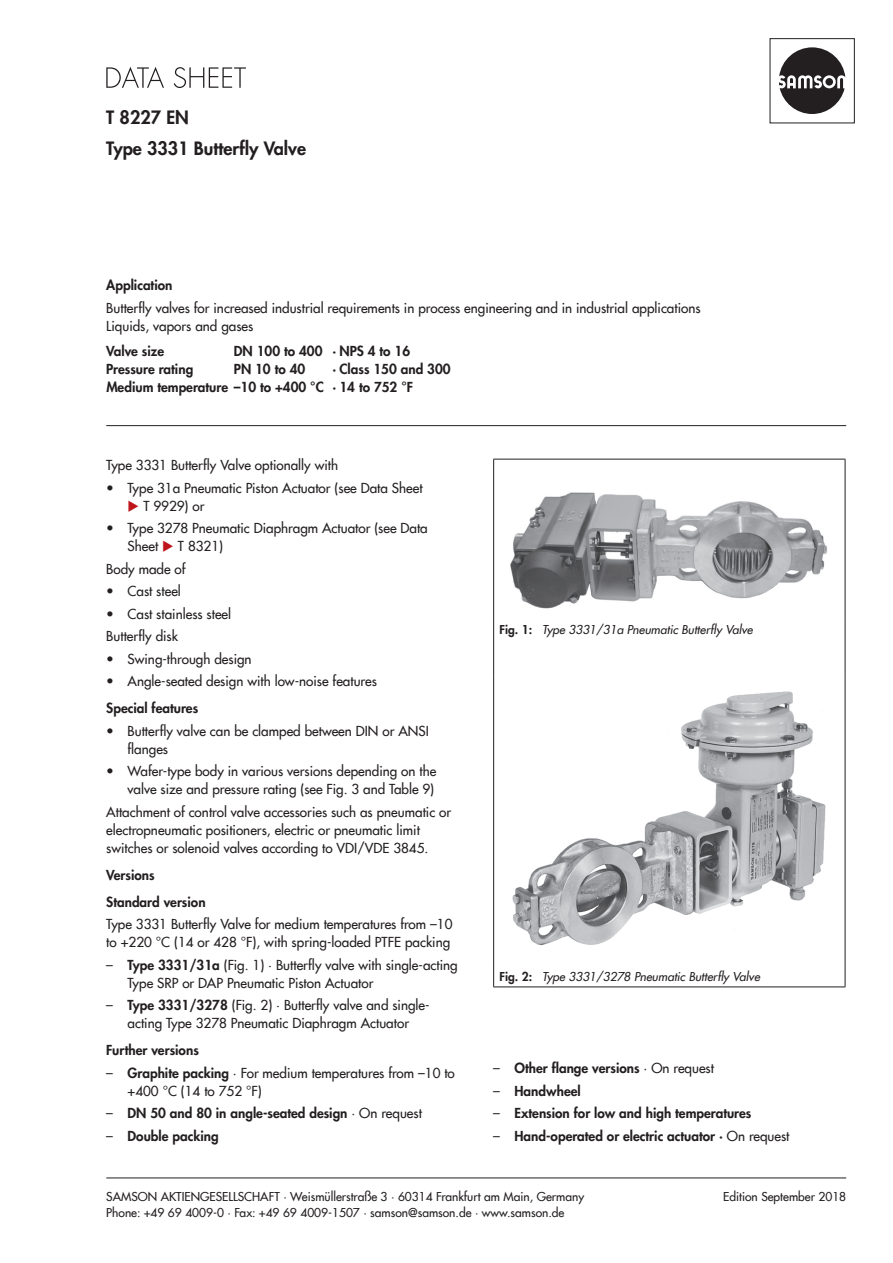
<style>
.page{position:relative;width:893px;height:1263px;background:#fff}
.page>*{position:absolute;margin:0;border:0;box-sizing:border-box;transform-origin:0 0}
.t1{font:800 18px "Futura Com";color:#231f20}
.t2{font:500 13.5px/18px "Futura Com";color:#231f20}
.t3{font:800 13.5px/18px "Futura Com";color:#231f20}
.t4{font:500 12px/16.5px "Futura Com";color:#231f20}
.t5{font:italic 500 12px "Futura Com";color:#231f20}
.s1{font-family:"Futura";font-weight:400}
.s2{color:#be151b}
.s3{font-weight:800}
.s4{font-weight:500}
.s5{font-weight:800;font-style:normal}
</style>
<div class="page">
<svg style="left:106px;top:67px;width:140px;height:21px"></svg>
<div style="left:770px;top:38px;width:85px;height:85px;border:1px solid #231f20"></div>
<svg style="left:779px;top:47px;width:66px;height:67px"></svg>
<hr style="left:106px;top:425px;width:740px;height:1px;background:#231f20">
<hr style="left:106px;top:1177px;width:740px;height:1px;background:#231f20">
<hr style="left:493px;top:459px;width:352px;height:1px;background:#231f20">
<hr style="left:493px;top:459px;width:1px;height:159px;background:#231f20">
<hr style="left:845px;top:459px;width:1px;height:159px;background:#231f20">
<hr style="left:493px;top:618px;width:1px;height:57px;background:#231f20">
<hr style="left:845px;top:618px;width:1px;height:57px;background:#231f20">
<hr style="left:493px;top:675px;width:1px;height:290px;background:#231f20">
<hr style="left:845px;top:675px;width:1px;height:290px;background:#231f20">
<svg style="left:493px;top:965px;width:1px;height:21px"></svg>
<svg style="left:845px;top:965px;width:1px;height:21px"></svg>
<hr style="left:493px;top:986px;width:352px;height:1px;background:#231f20">
<img style="left:510px;top:492px;width:317px;height:117px">
<img style="left:512px;top:691px;width:314px;height:255px">
<h1 class="t1" style="left:106px;top:103px;width:84px">T 8227 EN</h1>
<h1 class="t1" style="left:106px;top:135px;width:201px">Type 3331 Butterfly Valve</h1>
<p class="t3" style="left:106px;top:276px;width:68px">Application</p>
<p class="t2" style="left:106px;top:298px;width:596px">Butterfly valves for increased industrial requirements in process engineering and in industrial applications<br>Liquids, vapors and gases</p>
<p class="t3" style="left:106px;top:341px;width:59px">Valve size</p>
<p class="t3" style="left:234px;top:341px;width:178px">DN 100 to 400 · NPS 4 to 16</p>
<p class="t3" style="left:106px;top:359px;width:88px">Pressure rating</p>
<p class="t3" style="left:234px;top:359px;width:73px">PN 10 to 40</p>
<p class="t3" style="left:106px;top:359px;width:346px;text-indent:226px">· Class 150 and 300<br>Medium temperature –10 to +400 °C · 14 to 752 °F</p>
<p class="t2" style="left:106px;top:456px;width:233px">Type 3331 Butterfly Valve optionally with</p>
<p class="t2" style="left:106px;top:478px;width:318px"><span class="s1">•</span> Type 31a Pneumatic Piston Actuator (see Data Sheet</p>
<p class="t2" style="left:128px;top:496px;width:78px"><span class="s2">◆</span> T 9929) or</p>
<p class="t2" style="left:128px;top:519px;width:302px;text-indent:-21px"><span class="s1">•</span> Type 3278 Pneumatic Diaphragm Actuator (see Data<br>Sheet <span class="s2">◆</span> T 8321)</p>
<p class="t2" style="left:106px;top:559px;width:81px">Body made of</p>
<p class="t2" style="left:106px;top:582px;width:76px"><span class="s1">•</span> Cast steel</p>
<p class="t2" style="left:106px;top:602px;width:126px;line-height:22.5px"><span class="s1">•</span> Cast stainless steel<br>Butterfly disk</p>
<p class="t2" style="left:106px;top:649px;width:147px"><span class="s1">•</span> Swing-through design</p>
<p class="t2" style="left:106px;top:667px;width:272px;line-height:27px"><span class="s1">•</span> Angle-seated design with low-noise features<br><span class="s3">Special features</span></p>
<p class="t2" style="left:128px;top:721px;width:303px;text-indent:-21px"><span class="s1">•</span> Butterfly valve can be clamped between DIN or ANSI flanges</p>
<p class="t2" style="left:106px;top:762px;width:332px;text-align:right"><span class="s1">•</span> Wafer-type body in various versions depending on the valve size and pressure rating (see Fig. 3 and Table 9)</p>
<p class="t2" style="left:106px;top:802px;width:346px">Attachment of control valve accessories such as pneumatic or electropneumatic positioners, electric or pneumatic limit switches or solenoid valves according to VDI/VDE 3845.</p>
<p class="t3" style="left:106px;top:861px;width:101px;line-height:27px">Versions<br>Standard version</p>
<p class="t2" style="left:106px;top:915px;width:348px">Type 3331 Butterfly Valve for medium temperatures from –10 to +220 °C (14 or 428 °F), with spring-loaded PTFE packing</p>
<p class="t2" style="left:128px;top:955px;width:332px;text-indent:-21px"><span class="s1">–</span> <span class="s3">Type 3331/31a</span> (Fig. 1) · Butterfly valve with single-acting<br>Type SRP or DAP Pneumatic Piston Actuator</p>
<p class="t2" style="left:106px;top:996px;width:325px;text-align:center"><span class="s1">–</span> <span class="s3">Type 3331/3278</span> (Fig. 2) · Butterfly valve and single&shy;acting Type 3278 Pneumatic Diaphragm Actuator</p>
<p class="t3" style="left:106px;top:1041px;width:94px">Further versions</p>
<p class="t2" style="left:128px;top:1063px;width:329px;text-indent:-21px"><span class="s1">–</span> <span class="s3">Graphite packing</span> · For medium temperatures from –10 to +400 °C (14 to 752 °F)</p>
<p class="t3" style="left:106px;top:1104px;width:317px"><span class="s1">–</span> DN 50 and 80 in angle-seated design <span class="s4">· On request</span></p>
<p class="t3" style="left:106px;top:1126px;width:114px"><span class="s1">–</span> Double packing</p>
<p class="t5" style="left:500px;top:621px;width:254px"><span class="s5">Fig. 1:</span> Type 3331/31a Pneumatic Butterfly Valve</p>
<p class="t5" style="left:500px;top:967px;width:262px"><span class="s5">Fig. 2:</span> Type 3331/3278 Pneumatic Butterfly Valve</p>
<p class="t3" style="left:493px;top:1059px;width:222px"><span class="s1">–</span> Other flange versions <span class="s4">· On request</span></p>
<p class="t3" style="left:493px;top:1081px;width:89px"><span class="s1">–</span> Handwheel</p>
<p class="t3" style="left:493px;top:1104px;width:260px"><span class="s1">–</span> Extension for low and high temperatures</p>
<p class="t3" style="left:493px;top:1126px;width:298px"><span class="s1">–</span> Hand-operated or electric actuator · <span class="s4">On request</span></p>
<p class="t4" style="left:106px;top:1187px;width:479px">SAMSON AKTIENGESELLSCHAFT · Weismüllerstraße 3 · 60314 Frankfurt am Main, Germany<br>Phone: +49 69 4009-0 · Fax: +49 69 4009-1507 · samson@samson.de · www.samson.de</p>
<p class="t4" style="left:723px;top:1187px;width:125px">Edition September 2018</p>
</div>
